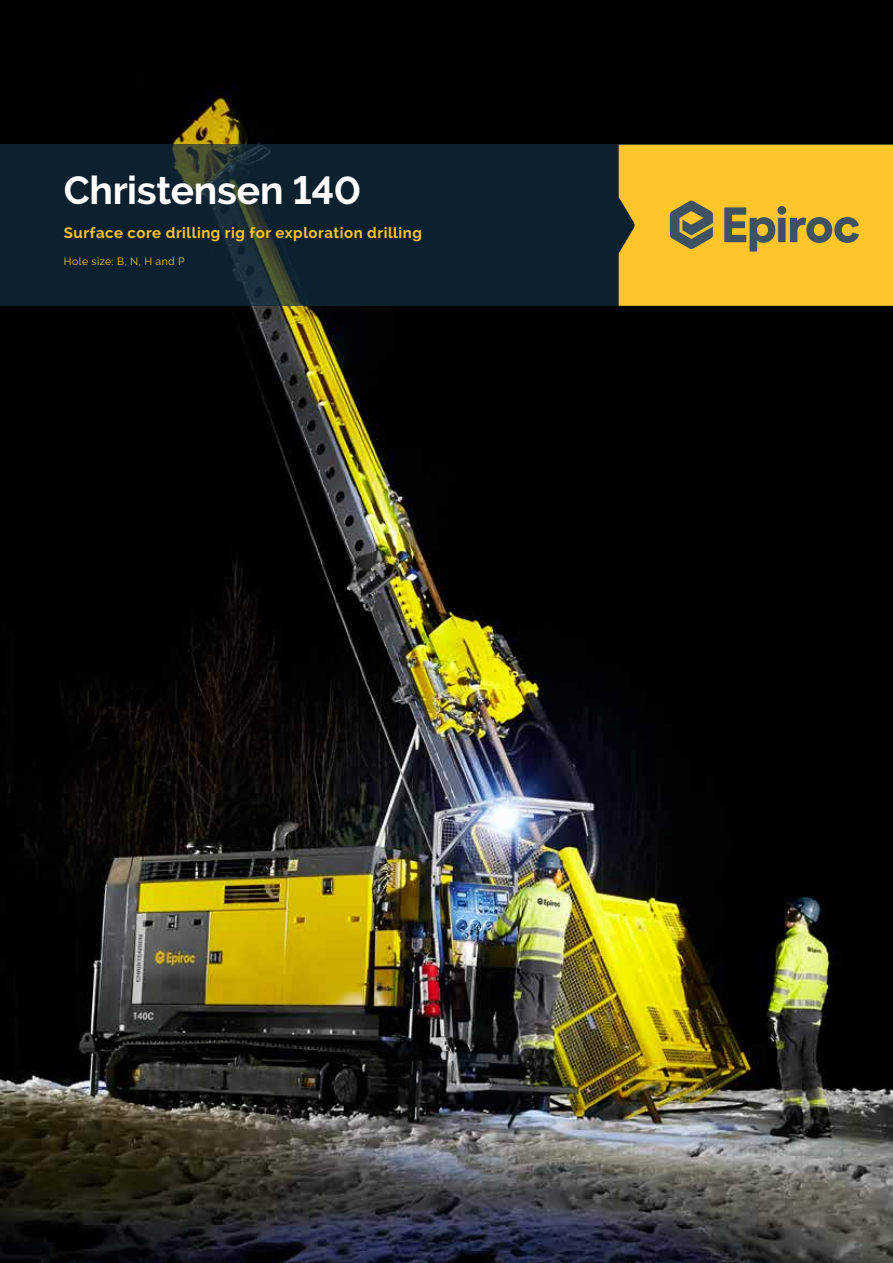
<style>
.page{position:relative;width:893px;height:1263px;background:#fff}
.page>*{position:absolute;margin:0;border:0;box-sizing:border-box;transform-origin:0 0}
.t1{font:700 39px "Raleway";letter-spacing:-.005em;color:#fff}
.t2{font:700 15px "Raleway";letter-spacing:.035em;color:#ffc529}
.t3{font:10.5px "Raleway";letter-spacing:.05em;color:#ffc529}
</style>
<div class="page">
<img style="left:0;top:0;width:893px;height:1263px">
<svg style="left:0;top:145px;width:619px;height:161px;background:#0f222d"></svg>
<svg style="left:619px;top:145px;width:274px;height:161px;background:#ebb92d"></svg>
<h1 class="t1" style="left:64px;top:168px;width:299px">Christensen 140</h1>
<p class="t2" style="left:64px;top:224px;width:360px">Surface core drilling rig for exploration drilling</p>
<p class="t3" style="left:64px;top:255px;width:122px">Hole size: B, N, H and P</p>
</div>
